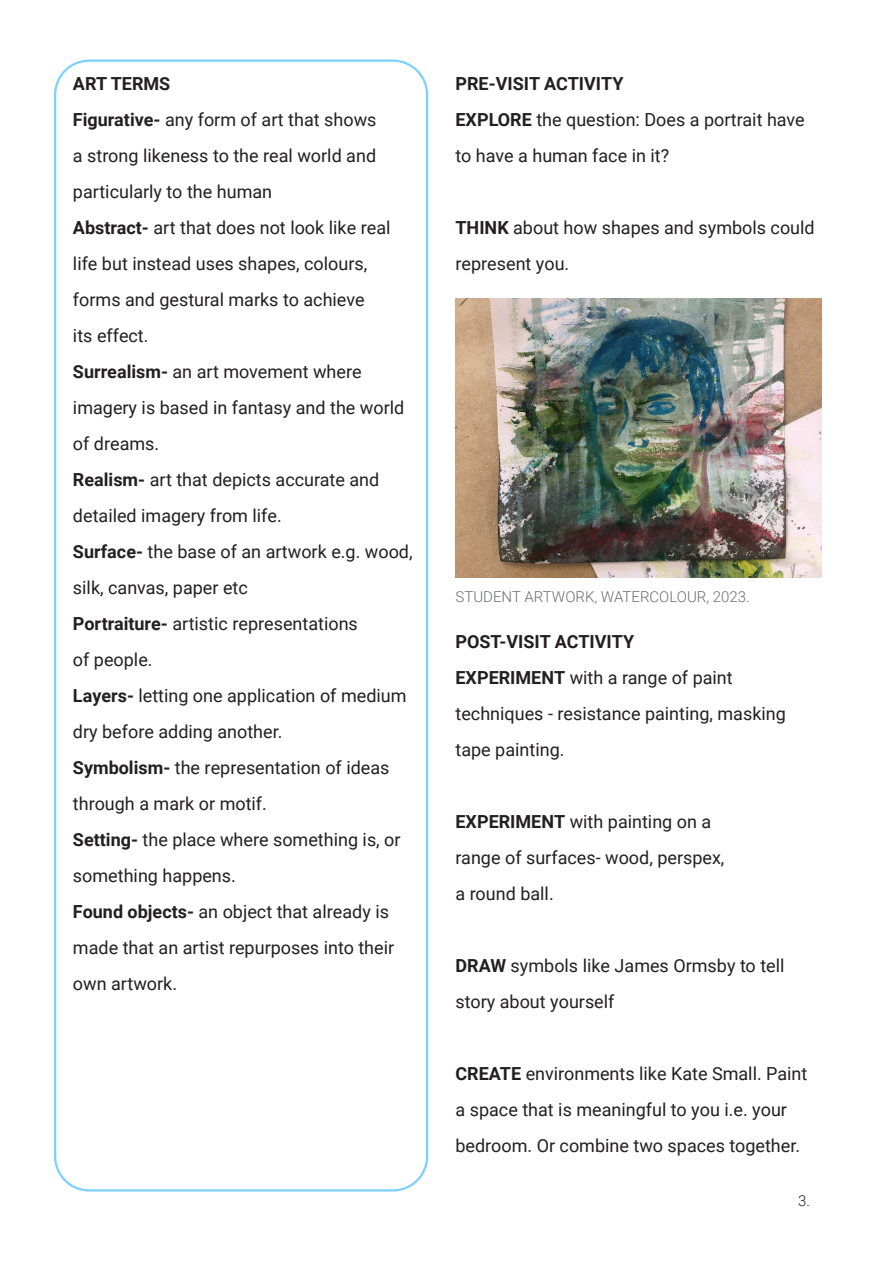
<style>
.page{position:relative;width:893px;height:1263px;background:#fff}
.page>*{position:absolute;margin:0;border:0;box-sizing:border-box;transform-origin:0 0}
.t1{font:18px/36px "Roboto";color:#231f20}
.t2{font:700 18px "Roboto";color:#231f20}
.t3{font:300 15px "Roboto";color:#6c6d70}
.t4{font:300 15px "Roboto";color:#231f20}
.s1{font-weight:700}
</style>
<div class="page">
<img style="left:455px;top:298px;width:366px;height:280px">
<p class="t2" style="left:73px;top:71px;width:99px">ART TERMS</p>
<p class="t1" style="left:73px;top:101px;width:305px;text-align:justify"><span class="s1">Figurative-</span> any form of art that shows a strong likeness to the real world and particularly to the human</p>
<p class="t1" style="left:73px;top:209px;width:319px"><span class="s1">Abstract-</span> art that does not look like real life but instead uses shapes, colours, forms and gestural marks to achieve</p>
<p class="t1" style="left:73px;top:317px;width:77px">its effect.</p>
<p class="t1" style="left:73px;top:353px;width:333px"><span class="s1">Surrealism-</span> an art movement where imagery is based in fantasy and the world of dreams.</p>
<p class="t1" style="left:73px;top:461px;width:308px"><span class="s1">Realism-</span> art that depicts accurate and detailed imagery from life.</p>
<p class="t1" style="left:73px;top:533px;width:341px"><span class="s1">Surface-</span> the base of an artwork e.g. wood, silk, canvas, paper etc</p>
<p class="t1" style="left:73px;top:605px;width:286px"><span class="s1">Portraiture-</span> artistic representations</p>
<p class="t1" style="left:73px;top:641px;width:81px">of people.</p>
<p class="t1" style="left:73px;top:677px;width:335px"><span class="s1">Layers-</span> letting one application of medium dry before adding another.</p>
<p class="t1" style="left:73px;top:749px;width:318px"><span class="s1">Symbolism-</span> the representation of ideas through a mark or motif.</p>
<p class="t1" style="left:73px;top:821px;width:329px"><span class="s1">Setting-</span> the place where something is, or something happens.</p>
<p class="t1" style="left:73px;top:893px;width:323px"><span class="s1">Found objects-</span> an object that already is made that an artist repurposes into their own artwork.</p>
<p class="t2" style="left:455px;top:71px;width:170px">PRE-VISIT ACTIVITY</p>
<p class="t1" style="left:455px;top:101px;width:351px"><span class="s1">EXPLORE</span> the question: Does a portrait have to have a human face in it?</p>
<p class="t1" style="left:455px;top:209px;width:361px"><span class="s1">THINK</span> about how shapes and symbols could represent you.</p>
<p class="t3" style="left:455px;top:586px;width:296px">STUDENT ARTWORK, WATERCOLOUR, 2023.</p>
<p class="t2" style="left:455px;top:629px;width:180px">POST-VISIT ACTIVITY</p>
<p class="t1" style="left:455px;top:659px;width:332px"><span class="s1">EXPERIMENT</span> with a range of paint techniques - resistance painting, masking tape painting.</p>
<p class="t1" style="left:455px;top:803px;width:257px"><span class="s1">EXPERIMENT</span> with painting on a</p>
<p class="t1" style="left:455px;top:839px;width:270px">range of surfaces- wood, perspex,</p>
<p class="t1" style="left:455px;top:875px;width:100px">a round ball.</p>
<p class="t1" style="left:455px;top:947px;width:331px"><span class="s1">DRAW</span> symbols like James Ormsby to tell story about yourself</p>
<p class="t1" style="left:455px;top:1055px;width:353px"><span class="s1">CREATE</span> environments like Kate Small. Paint a space that is meaningful to you i.e. your bedroom. Or combine two spaces together.</p>
<p class="t4" style="left:798px;top:1190px;width:13px">3.</p>
</div>
